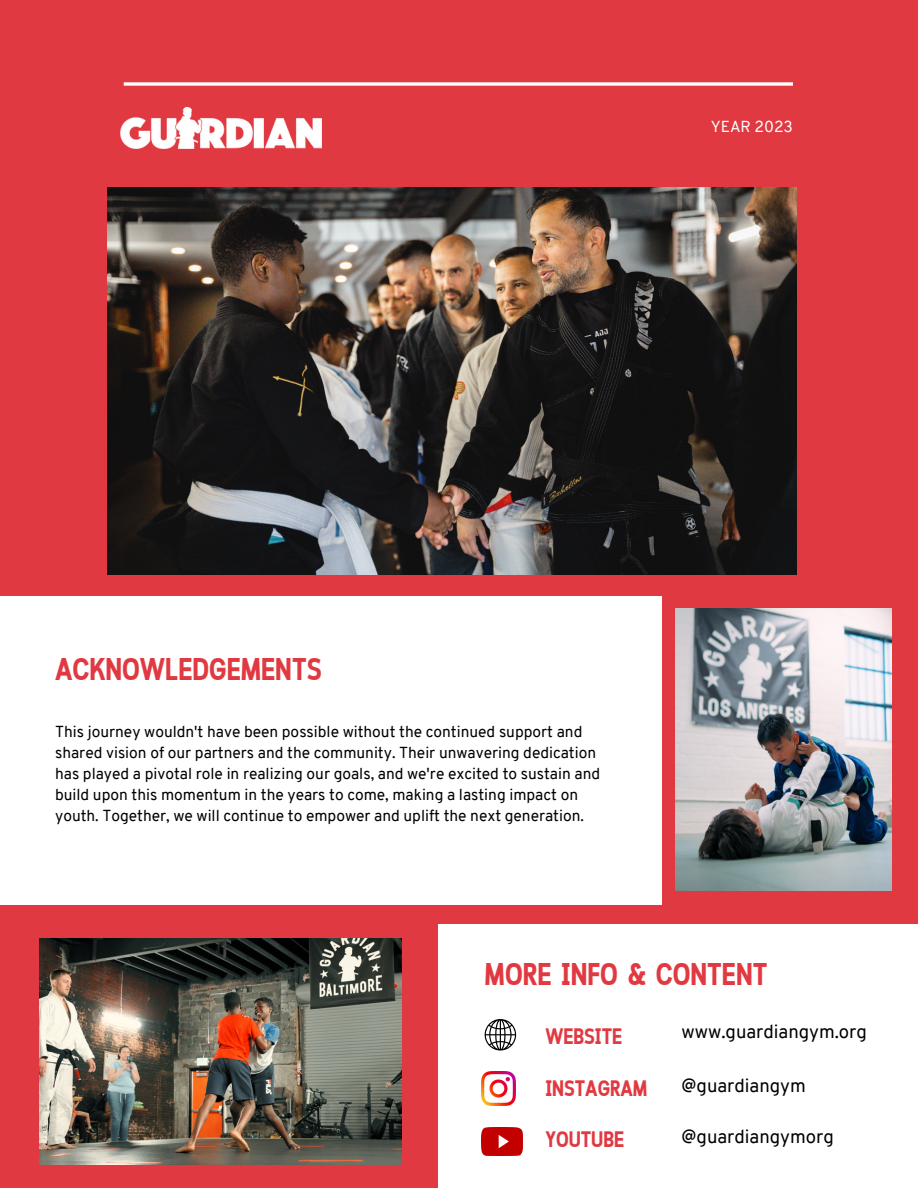
<style>
.page{position:relative;width:918px;height:1188px;background:#e13941}
.page>*{position:absolute;margin:0;border:0;box-sizing:border-box;transform-origin:0 0}
.t1{font:700 31.35px "Cloud Cond";color:#e13941}
.t2{font:700 22.35px "Cloud Cond";color:#e13941}
.t3{font:18.6px "Overpass";color:#000001}
.t4{font:15.6px/21.1px "Overpass";color:#000001}
.t5{font:15.6px "Overpass";color:#fff}
</style>
<div class="page">
<div style="left:439px;top:924px;width:479px;height:264px;background:#fff"></div>
<svg style="left:124px;top:82px;width:669px;height:4px"></svg>
<img style="left:121px;top:107px;width:200px;height:42px">
<img style="left:108px;top:187px;width:688px;height:387px">
<img style="left:482px;top:1072px;width:34px;height:34px">
<img style="left:482px;top:1127px;width:40px;height:28px">
<svg style="left:485px;top:1019px;width:31px;height:32px"></svg>
<div style="left:0;top:596px;width:661px;height:309px;background:#fff"></div>
<img style="left:40px;top:939px;width:362px;height:226px">
<img style="left:675px;top:608px;width:216px;height:283px">
<h2 class="t5" style="left:711px;top:120px;width:84px">YEAR 2023</h2>
<p class="t1" style="left:55px;top:657px;width:268px">ACKNOWLEDGEMENTS</p>
<h3 class="t4" style="left:55px;top:722px;width:547px">This journey wouldn't have been possible without the continued support and shared vision of our partners and the community. Their unwavering dedication has played a pivotal role in realizing our goals, and we're excited to sustain and build upon this momentum in the years to come, making a lasting impact on youth. Together, we will continue to empower and uplift the next generation.</h3>
<h4 class="t1" style="left:485px;top:962px;width:284px">MORE INFO &amp; CONTENT</h4>
<p class="t2" style="left:545px;top:1028px;width:78px">WEBSITE</p>
<h3 class="t3" style="left:682px;top:1024px;width:187px">www.guardiangym.org</h3>
<h1 class="t3" style="left:682px;top:1078px;width:126px">@guardiangym</h1>
<p class="t2" style="left:545px;top:1080px;width:104px">INSTAGRAM</p>
<h4 class="t2" style="left:545px;top:1131px;width:80px">YOUTUBE</h4>
<h3 class="t3" style="left:682px;top:1129px;width:154px">@guardiangymorg</h3>
</div>
